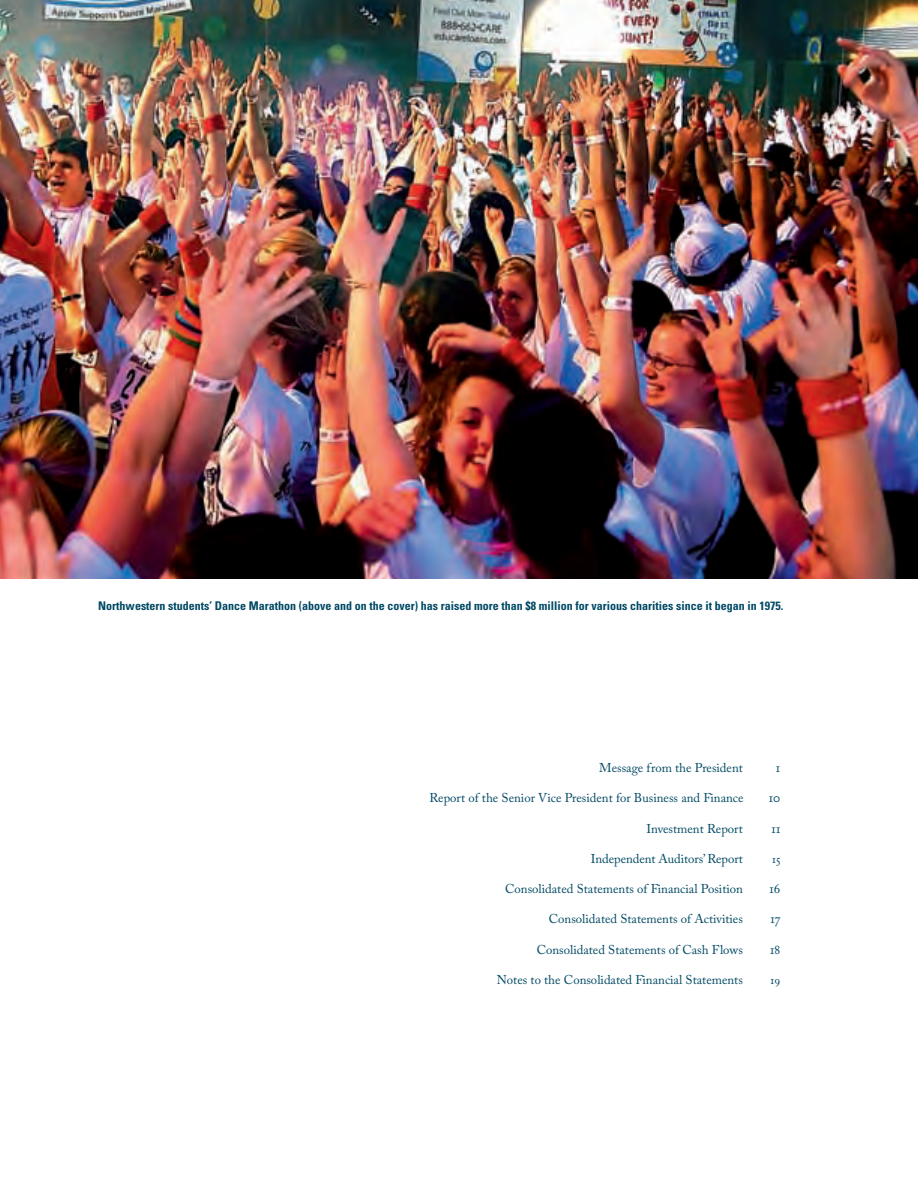
<style>
.page{position:relative;width:918px;height:1188px;background:#fff}
.page>*{position:absolute;margin:0;border:0;box-sizing:border-box;transform-origin:0 0}
.t1{font:13.5px "Adobe Caslon Exp";letter-spacing:.01em;color:#004964}
.t2{font:12.75px "Adobe Caslon Pro";color:#004964}
.t3{font:700 condensed 12px "Univers";color:#004964}
.t4{font:12px "Adobe Caslon Exp";color:#004964}
</style>
<div class="page">
<img style="left:0;top:0;width:918px;height:579px">
<p class="t3" style="left:98px;top:598px;width:687px">Northwestern students’ Dance Marathon (above and on the cover) has raised more than $8 million for various charities since it began in 1975.</p>
<p class="t2" style="left:599px;top:760px;width:145px">Message from the President</p>
<p class="t1" style="left:776px;top:761px;width:6px">1</p>
<p class="t2" style="left:429px;top:790px;width:316px">Report of the Senior Vice President for Business and Finance</p>
<p class="t1" style="left:769px;top:792px;width:13px">10</p>
<p class="t2" style="left:646px;top:821px;width:98px">Investment Report</p>
<p class="t1" style="left:771px;top:822px;width:10px">11</p>
<p class="t2" style="left:591px;top:851px;width:154px">Independent Auditors’ Report</p>
<p class="t4" style="left:772px;top:854px;width:10px">15</p>
<p class="t2" style="left:505px;top:881px;width:239px">Consolidated Statements of Financial Position</p>
<p class="t1" style="left:769px;top:883px;width:12px">16</p>
<p class="t2" style="left:549px;top:912px;width:196px">Consolidated Statements of Activities</p>
<p class="t1" style="left:770px;top:913px;width:11px">17</p>
<p class="t2" style="left:537px;top:942px;width:208px">Consolidated Statements of Cash Flows</p>
<p class="t1" style="left:770px;top:943px;width:12px">18</p>
<p class="t2" style="left:497px;top:972px;width:247px">Notes to the Consolidated Financial Statements</p>
<p class="t4" style="left:771px;top:975px;width:11px">19</p>
</div>
